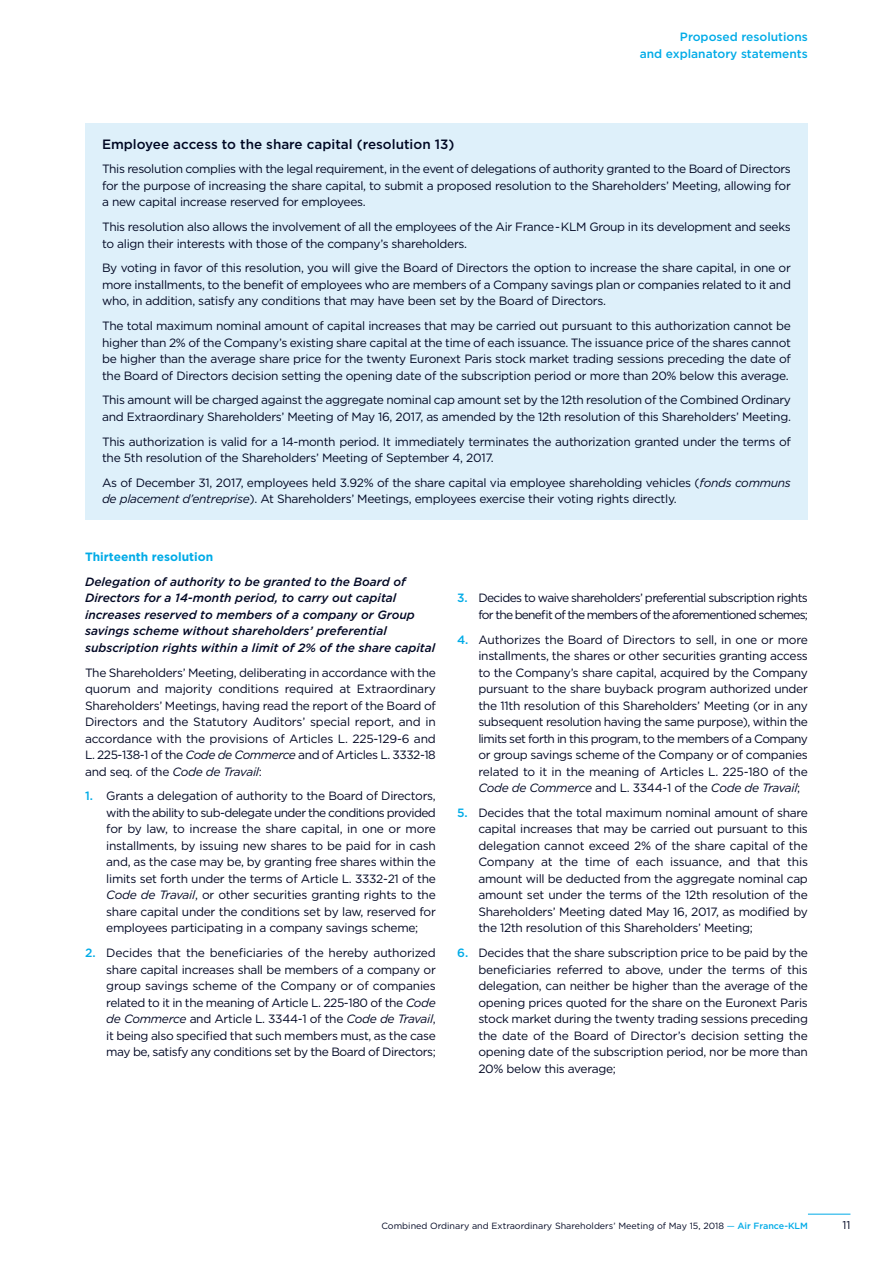
<style>
.page{position:relative;width:893px;height:1263px;background:#fff}
.page>*{position:absolute;margin:0;border:0;box-sizing:border-box;transform-origin:0 0}
.t1{font:500 13.5px "Gotham";color:#000723}
.t2{font:12px/16.5px "Gotham";letter-spacing:-.025em;color:#000723;text-align:justify}
.t3{font:italic 500 12px/16.5px "Gotham";color:#000723}
.t4{font:12px/16.5px "Gotham";letter-spacing:-.065em;color:#000723;text-align:right}
.t5{font:500 12px/16.5px "Gotham";color:#00abe7;text-align:right}
.t6{font:700 12px "Gotham";color:#00abe7}
.t7{font:11.25px "Gotham";color:#000723}
.t8{font:9px "Gotham";color:#000723}
.s1{font-style:italic}
.s2{font-weight:500;color:#00abe7}
.s3{color:#00abe7}
</style>
<div class="page">
<div style="left:85px;top:124px;width:723px;height:396px;background:#def0fa"></div>
<hr style="left:808px;top:1214px;width:42px;height:1px;background:#00abe7">
<p class="t5" style="left:640px;top:30px;width:170px">Proposed resolutions<br>and explanatory statements</p>
<p class="t1" style="left:102px;top:139px;width:354px">Employee access to the share capital (resolution 13)</p>
<p class="t2" style="left:102px;top:162px;width:690px">This resolution complies with the legal requirement, in the event of delegations of authority granted to the Board of Directors for the purpose of increasing the share capital, to submit a proposed resolution to the Shareholders’ Meeting, allowing for a new capital increase reserved for employees.</p>
<p class="t2" style="left:102px;top:219px;width:690px">This resolution also allows the involvement of all the employees of the Air France - KLM Group in its development and seeks to align their interests with those of the company’s shareholders.</p>
<p class="t2" style="left:102px;top:261px;width:690px">By voting in favor of this resolution, you will give the Board of Directors the option to increase the share capital, in one or more installments, to the benefit of employees who are members of a Company savings plan or companies related to it and who, in addition, satisfy any conditions that may have been set by the Board of Directors.</p>
<p class="t2" style="left:102px;top:318px;width:690px">The total maximum nominal amount of capital increases that may be carried out pursuant to this authorization cannot be higher than 2% of the Company’s existing share capital at the time of each issuance. The issuance price of the shares cannot be higher than the average share price for the twenty Euronext Paris stock market trading sessions preceding the date of the Board of Directors decision setting the opening date of the subscription period or more than 20% below this average.</p>
<p class="t2" style="left:102px;top:393px;width:690px">This amount will be charged against the aggregate nominal cap amount set by the 12th resolution of the Combined Ordinary and Extraordinary Shareholders’ Meeting of May 16, 2017, as amended by the 12th resolution of this Shareholders’ Meeting.</p>
<p class="t2" style="left:102px;top:434px;width:690px">This authorization is valid for a 14- month period. It immediately terminates the authorization granted under the terms of the 5th resolution of the Shareholders’ Meeting of September 4, 2017.</p>
<p class="t2" style="left:102px;top:475px;width:690px">As of December 31, 2017, employees held 3.92% of the share capital via employee shareholding vehicles (<span class="s1">fonds communs de placement d’entreprise</span>). At Shareholders’ Meetings, employees exercise their voting rights directly.</p>
<p class="t6" style="left:85px;top:552px;width:130px">Thirteenth resolution</p>
<p class="t3" style="left:85px;top:574px;width:352px">Delegation of authority to be granted to the Board of Directors for a 14- month period, to carry out capital increases reserved to members of a company or Group savings scheme without shareholders’ preferential subscription rights within a limit of 2% of the share capital</p>
<p class="t2" style="left:85px;top:665px;width:352px">The Shareholders’ Meeting, deliberating in accordance with the quorum and majority conditions required at Extraordinary Shareholders’ Meetings, having read the report of the Board of Directors and the Statutory Auditors’ special report, and in accordance with the provisions of Articles L. 225- 129- 6 and L. 225- 138- 1 of the <span class="s1">Code de Commerce</span> and of Articles L. 3332- 18 and seq. of the <span class="s1">Code de Travail</span>:</p>
<p class="t2" style="left:106px;top:789px;width:331px;text-indent:-21px"><span class="s2">1.</span> Grants a delegation of authority to the Board of Directors, with the ability to sub- delegate under the conditions provided for by law, to increase the share capital, in one or more installments, by issuing new shares to be paid for in cash and, as the case may be, by granting free shares within the limits set forth under the terms of Article L. 3332- 21 of the <span class="s1">Code de Travail</span>, or other securities granting rights to the share capital under the conditions set by law, reserved for employees participating in a company savings scheme;</p>
<p class="t2" style="left:106px;top:945px;width:331px;text-indent:-21px"><span class="s2">2.</span> Decides that the beneficiaries of the hereby authorized share capital increases shall be members of a company or group savings scheme of the Company or of companies related to it in the meaning of Article L. 225- 180 of the <span class="s1">Code de Commerce</span> and Article L. 3344- 1 of the <span class="s1">Code de Travail</span>, it being also specified that such members must, as the case may be, satisfy any conditions set by the Board of Directors;</p>
<p class="t4" style="left:457px;top:591px;width:352px"><span class="s2">3.</span> Decides to waive shareholders’ preferential subscription rights for the benefit of the members of the aforementioned schemes;</p>
<p class="t2" style="left:478px;top:632px;width:331px;text-indent:-21px"><span class="s2">4.</span> Authorizes the Board of Directors to sell, in one or more installments, the shares or other securities granting access to the Company’s share capital, acquired by the Company pursuant to the share buyback program authorized under the 11th resolution of this Shareholders’ Meeting (or in any subsequent resolution having the same purpose), within the limits set forth in this program, to the members of a Company or group savings scheme of the Company or of companies related to it in the meaning of Articles L. 225- 180 of the <span class="s1">Code de Commerce</span> and L. 3344- 1 of the <span class="s1">Code de Travail</span>;</p>
<p class="t2" style="left:478px;top:805px;width:331px;text-indent:-21px"><span class="s2">5.</span> Decides that the total maximum nominal amount of share capital increases that may be carried out pursuant to this delegation cannot exceed 2% of the share capital of the Company at the time of each issuance, and that this amount will be deducted from the aggregate nominal cap amount set under the terms of the 12th resolution of the Shareholders’ Meeting dated May 16, 2017, as modified by the 12th resolution of this Shareholders’ Meeting;</p>
<p class="t2" style="left:478px;top:945px;width:331px;text-indent:-21px"><span class="s2">6.</span> Decides that the share subscription price to be paid by the beneficiaries referred to above, under the terms of this delegation, can neither be higher than the average of the opening prices quoted for the share on the Euronext Paris stock market during the twenty trading sessions preceding the date of the Board of Director’s decision setting the opening date of the subscription period, nor be more than 20% below this average;</p>
<p class="t8" style="left:381px;top:1223px;width:428px">Combined Ordinary and Extraordinary Shareholders’ Meeting of May 15, 2018 <span class="s3">—</span> <span class="s2">Air France-KLM</span></p>
<p class="t7" style="left:842px;top:1221px;width:10px">11</p>
</div>
